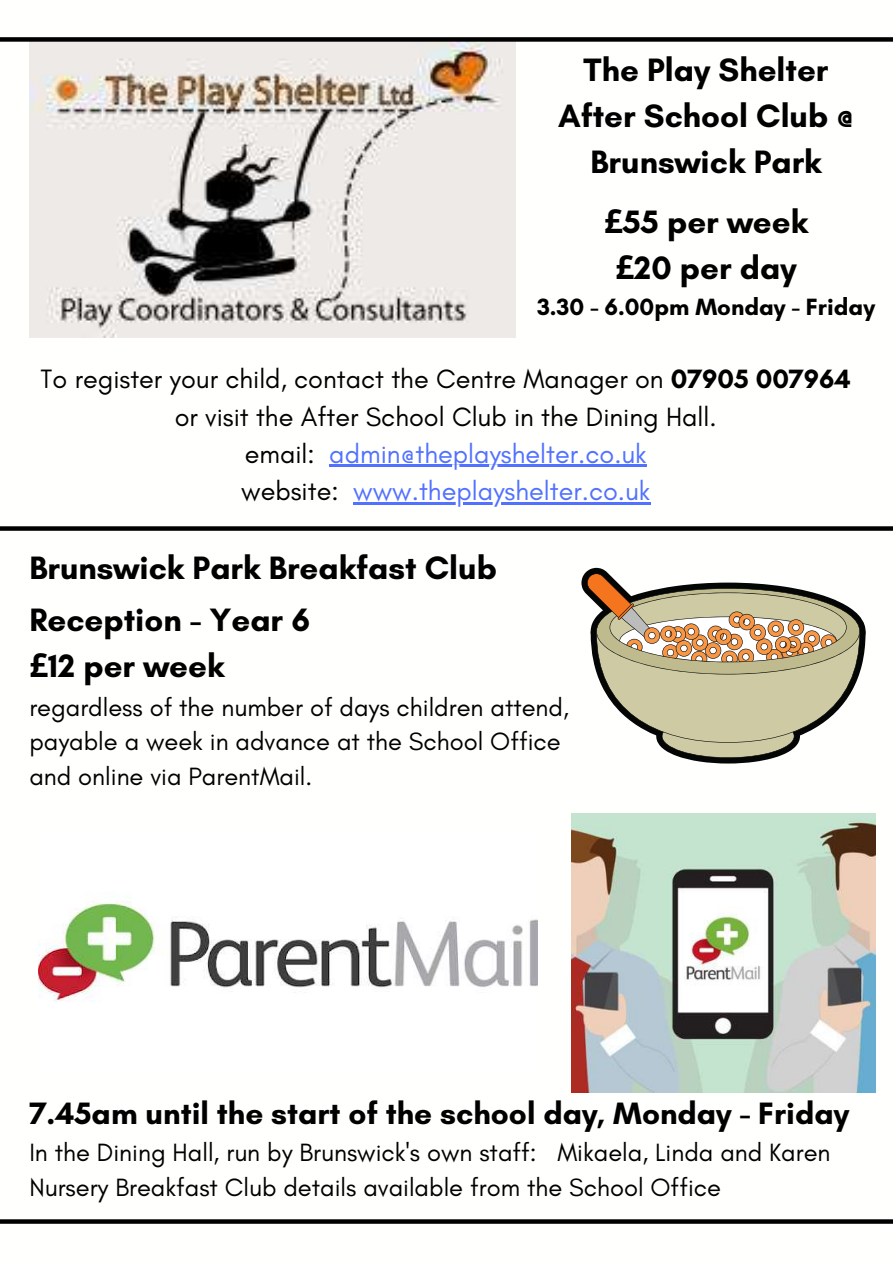
<style>
.page{position:relative;width:893px;height:1264px;background:#fff}
.page>*{position:absolute;margin:0;border:0;box-sizing:border-box;transform-origin:0 0}
.t1{font:700 33px/46px "Glacial Indifference";color:#000;text-align:center}
.t2{font:700 31.5px "Glacial Indifference";color:#000}
.t3{font:27px/37px "Glacial Indifference";color:#000;text-align:center}
.t4{font:25.5px/34.8px "Glacial Indifference";color:#000}
.t5{font:700 24px "Glacial Indifference";color:#000}
.s1{font-family:"Noto Sans"}
.s2{font-weight:700}
.s3{color:#5271ff}
</style>
<div class="page">
<img style="left:29px;top:42px;width:486px;height:295px">
<div style="left:0;top:526px;width:892px;height:5px;background:#000"></div>
<div style="left:0;top:37px;width:892px;height:5px;background:#000"></div>
<svg style="left:0;top:1219px;width:892px;height:4px;fill:#000"></svg>
<img style="left:571px;top:813px;width:304px;height:279px">
<img style="left:39px;top:901px;width:498px;height:101px">
<svg style="left:581px;top:568px;width:284px;height:195px"></svg>
<hr style="left:329px;top:465px;width:317px;height:2px;background:#5271ff">
<hr style="left:353px;top:502px;width:297px;height:2px;background:#5271ff">
<p class="t1" style="left:558px;top:46px;width:297px">The Play Shelter<br>After School Club @<br>Brunswick Park</p>
<p class="t1" style="left:604px;top:198px;width:205px"><span class="s1">£</span>55 per week <span class="s1">£</span>20 per day</p>
<p class="t5" style="left:537px;top:292px;width:339px">3.30 - 6.00pm Monday - Friday</p>
<p class="t3" style="left:41px;top:360px;width:811px">To register your child, contact the Centre Manager on <span class="s2">07905 007964 </span>or visit the After School Club in the Dining Hall.<br>email: <span class="s3">admin@theplayshelter.co.uk<br></span>website: <span class="s3">www.theplayshelter.co.uk</span></p>
<p class="t1" style="left:29px;top:544px;width:469px">Brunswick Park Breakfast Club</p>
<p class="t1" style="left:29px;top:596px;width:282px;text-align:left">Reception - Year 6 <span class="s1">£</span>12 per week</p>
<p class="t4" style="left:29px;top:689px;width:541px">regardless of the number of days children attend, payable a week in advance at the School Office and online via ParentMail.</p>
<p class="t2" style="left:29px;top:1093px;width:821px">7.45am until the start of the school day, Monday - Friday</p>
<p class="t4" style="left:29px;top:1134px;width:802px">In the Dining Hall, run by Brunswick's own staff: Mikaela, Linda and Karen<br>Nursery Breakfast Club details available from the School Office</p>
</div>
